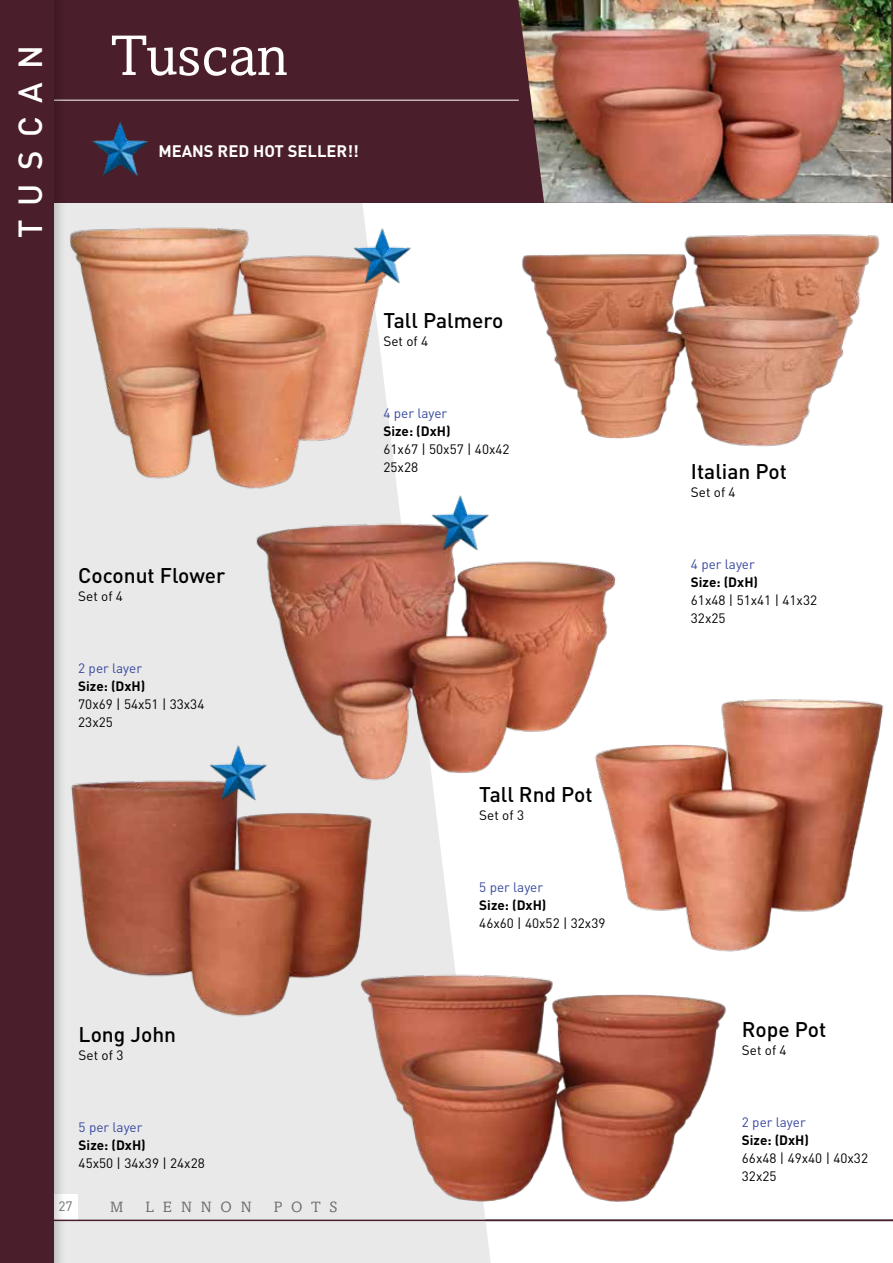
<style>
.page{position:relative;width:893px;height:1263px;background:#fff}
.page>*{position:absolute;margin:0;border:0;box-sizing:border-box;transform-origin:0 0}
.t1{font:57.3px "Amasis MTW1 G";color:#fff}
.t2{font:500 33px "DIN Pro";letter-spacing:.41em;color:#fff}
.t3{font:500 21px "DIN Pro";color:#000}
.t4{font:700 16.5px "DIN Pro";color:#fff}
.t5{font:15px "Amasis MTW1 G";letter-spacing:.6em;color:#6d6e71}
.t6{font:13.5px/18px "DIN Pro";color:#000}
.t7{font:700 13.5px "DIN Pro";color:#000}
.t8{font:13.5px "DIN Pro";color:#38499e}
.t9{font:13.5px "DIN Pro";color:#6d6e71}
</style>
<div class="page">
<svg style="left:66px;top:203px;width:425px;height:1060px;fill:#e9e9ea"></svg>
<div style="left:0;top:0;width:893px;height:203px;background:#4a1e2a"></div>
<img style="left:518px;top:0;width:373px;height:190px">
<hr style="left:0;top:100px;width:519px;height:1px;background:#fff">
<div style="left:53px;top:1194px;width:25px;height:26px;background:#fff"></div>
<div style="left:0;top:0;width:66px;height:1263px;background:#000;opacity:.2"></div>
<div style="left:0;top:0;width:53px;height:1263px;background:#4a1e2a"></div>
<img style="left:53px;top:212px;width:347px;height:286px">
<img style="left:221px;top:477px;width:395px;height:312px">
<img style="left:349px;top:929px;width:377px;height:287px">
<img style="left:522px;top:190px;width:370px;height:257px">
<img style="left:557px;top:693px;width:327px;height:264px">
<img style="left:60px;top:747px;width:341px;height:279px">
<hr style="left:0;top:1219px;width:893px;height:2px;background:#4a1e2a">
<img style="left:92px;top:122px;width:57px;height:54px">
<img style="left:352px;top:227px;width:61px;height:56px">
<img style="left:430px;top:494px;width:61px;height:56px">
<img style="left:208px;top:745px;width:62px;height:56px">
<h2 class="t2" style="left:8px;top:238px;width:194px;rotate:-90deg">TUSCAN</h2>
<h1 class="t1" style="left:111px;top:22px;width:179px">Tuscan</h1>
<p class="t4" style="left:158px;top:139px;width:202px">MEANS RED HOT SELLER!!</p>
<h3 class="t3" style="left:383px;top:306px;width:121px">Tall Palmero</h3>
<p class="t6" style="left:383px;top:331px;width:46px">Set of 4</p>
<p class="t8" style="left:383px;top:403px;width:65px">4 per layer</p>
<p class="t7" style="left:383px;top:421px;width:69px">Size: (DxH)</p>
<p class="t6" style="left:383px;top:439px;width:128px">61x67 | 50x57 | 40x42<br>25x28</p>
<h3 class="t3" style="left:78px;top:561px;width:149px">Coconut Flower</h3>
<p class="t6" style="left:78px;top:586px;width:46px">Set of 4</p>
<p class="t8" style="left:78px;top:659px;width:65px">2 per layer</p>
<p class="t7" style="left:78px;top:677px;width:69px">Size: (DxH)</p>
<p class="t6" style="left:78px;top:694px;width:128px">70x69 | 54x51 | 33x34<br>23x25</p>
<h3 class="t3" style="left:479px;top:780px;width:115px">Tall Rnd Pot</h3>
<p class="t6" style="left:479px;top:806px;width:46px">Set of 3</p>
<p class="t8" style="left:479px;top:878px;width:65px">5 per layer</p>
<p class="t7" style="left:479px;top:896px;width:69px">Size: (DxH)</p>
<p class="t6" style="left:479px;top:914px;width:128px">46x60 | 40x52 | 32x39</p>
<h3 class="t3" style="left:79px;top:1020px;width:99px">Long John</h3>
<p class="t6" style="left:79px;top:1045px;width:46px">Set of 3</p>
<p class="t8" style="left:79px;top:1118px;width:65px">5 per layer</p>
<p class="t7" style="left:79px;top:1136px;width:69px">Size: (DxH)</p>
<p class="t6" style="left:79px;top:1153px;width:128px">45x50 | 34x39 | 24x28</p>
<p class="t9" style="left:58px;top:1197px;width:16px">27</p>
<p class="t5" style="left:110px;top:1198px;width:15px">M</p>
<p class="t5" style="left:145px;top:1198px;width:108px">LENNON</p>
<p class="t5" style="left:274px;top:1198px;width:65px">POTS</p>
<h3 class="t3" style="left:691px;top:457px;width:98px">Italian Pot</h3>
<p class="t6" style="left:691px;top:482px;width:46px">Set of 4</p>
<p class="t8" style="left:691px;top:555px;width:65px">4 per layer</p>
<p class="t7" style="left:691px;top:573px;width:69px">Size: (DxH)</p>
<p class="t6" style="left:691px;top:590px;width:128px">61x48 | 51x41 | 41x32<br>32x25</p>
<h3 class="t3" style="left:742px;top:1015px;width:86px">Rope Pot</h3>
<p class="t6" style="left:742px;top:1041px;width:46px">Set of 4</p>
<p class="t8" style="left:742px;top:1113px;width:65px">2 per layer</p>
<p class="t7" style="left:742px;top:1131px;width:69px">Size: (DxH)</p>
<p class="t6" style="left:742px;top:1149px;width:128px">66x48 | 49x40 | 40x32<br>32x25</p>
</div>
